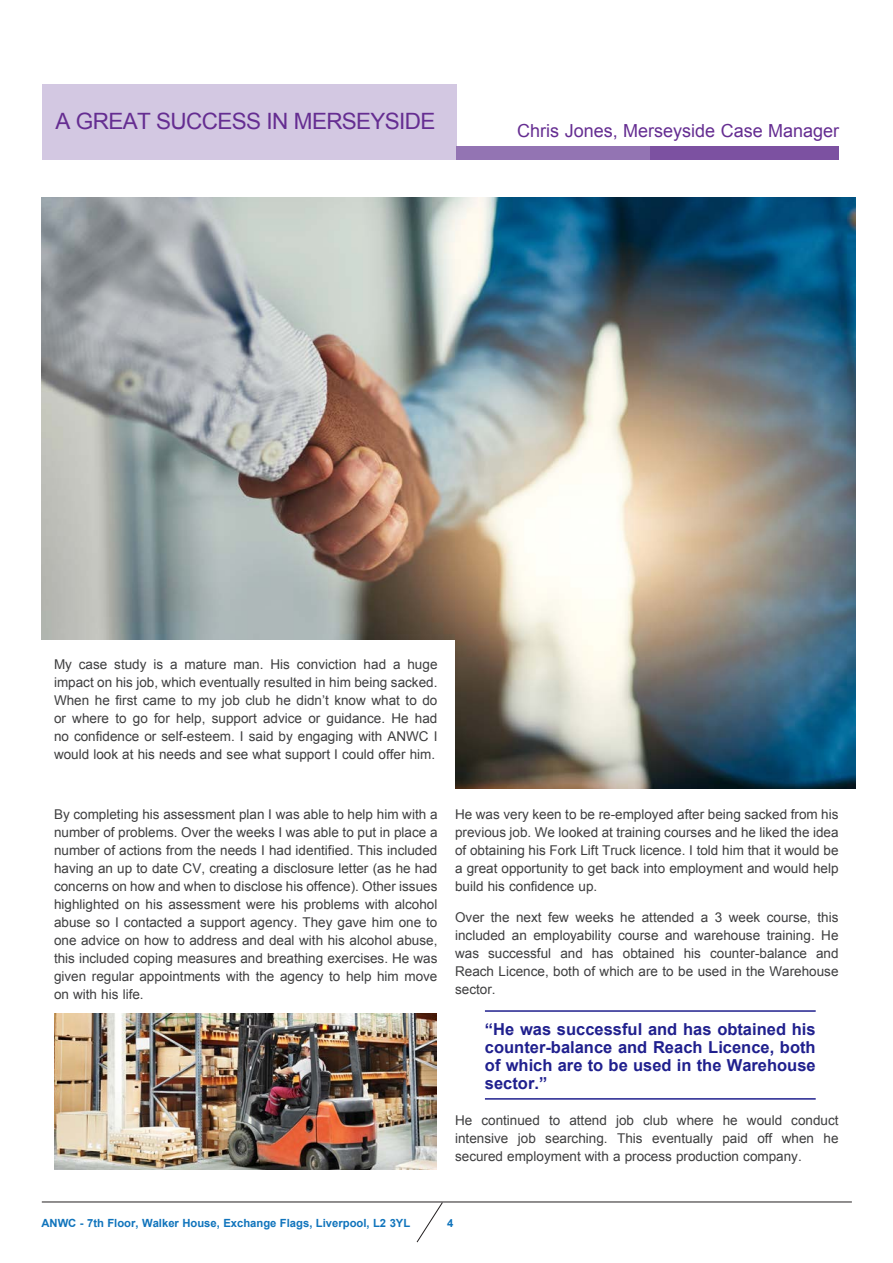
<style>
.page{position:relative;width:893px;height:1263px;background:#fff}
.page>*{position:absolute;margin:0;border:0;box-sizing:border-box;transform-origin:0 0}
.t1{font:22.5px "Arial";letter-spacing:-.03em;color:#652d91}
.t2{font:18px "Arial";color:#652d91}
.t3{font:700 16.5px/18px "Arial";color:#20208e;text-align:justify}
.t4{font:13.5px/18px "Arial";color:#3e3e3f;text-align:justify}
.t5{font:700 11.25px "Arial";color:#1074bc}
</style>
<div class="page">
<img style="left:42px;top:198px;width:813px;height:591px">
<div style="left:36px;top:640px;width:419px;height:163px;background:#fff"></div>
<svg style="left:416px;top:1202px;width:27px;height:41px"></svg>
<hr style="left:42px;top:1201px;width:810px;height:1px;background:#231f20">
<div style="left:42px;top:84px;width:414px;height:75px;background:#d3c8e2"></div>
<div style="left:456px;top:146px;width:194px;height:13px;background:#9374b3"></div>
<div style="left:650px;top:146px;width:189px;height:13px;background:#7c51a1"></div>
<hr style="left:485px;top:1010px;width:331px;height:2px;background:#20208e">
<hr style="left:485px;top:1098px;width:331px;height:2px;background:#20208e">
<img style="left:54px;top:1013px;width:383px;height:157px">
<p class="t1" style="left:55px;top:107px;width:381px">A GREAT SUCCESS IN MERSEYSIDE</p>
<p class="t2" style="left:517px;top:119px;width:324px">Chris Jones, Merseyside Case Manager</p>
<p class="t4" style="left:54px;top:655px;width:385px">My case study is a mature man. His conviction had a huge impact on his job, which eventually resulted in him being sacked.<br>When he first came to my job club he didn’t know what to do or where to go for help, support advice or guidance. He had no confidence or self-esteem. I said by engaging with ANWC I would look at his needs and see what support I could offer him.</p>
<p class="t4" style="left:54px;top:806px;width:385px">By completing his assessment plan I was able to help him with a number of problems. Over the weeks I was able to put in place a number of actions from the needs I had identified. This included having an up to date CV, creating a disclosure letter (as he had concerns on how and when to disclose his offence). Other issues highlighted on his assessment were his problems with alcohol abuse so I contacted a support agency. They gave him one to one advice on how to address and deal with his alcohol abuse, this included coping measures and breathing exercises. He was given regular appointments with the agency to help him move on with his life.</p>
<p class="t4" style="left:455px;top:805px;width:385px">He was very keen to be re-employed after being sacked from his previous job. We looked at training courses and he liked the idea of obtaining his Fork Lift Truck licence. I told him that it would be a great opportunity to get back into employment and would help build his confidence up.</p>
<p class="t4" style="left:455px;top:908px;width:385px">Over the next few weeks he attended a 3 week course, this included an employability course and warehouse training. He was successful and has obtained his counter-balance and Reach Licence, both of which are to be used in the Warehouse sector.</p>
<p class="t3" style="left:485px;top:1020px;width:332px">“He was successful and has obtained his counter-balance and Reach Licence, both of which are to be used in the Warehouse sector.”</p>
<p class="t4" style="left:455px;top:1111px;width:385px">He continued to attend job club where he would conduct intensive job searching. This eventually paid off when he secured employment with a process production company.</p>
<p class="t5" style="left:41px;top:1216px;width:370px">ANWC - 7th Floor, Walker House, Exchange Flags, Liverpool, L2 3YL</p>
<p class="t5" style="left:447px;top:1216px;width:8px">4</p>
</div>
